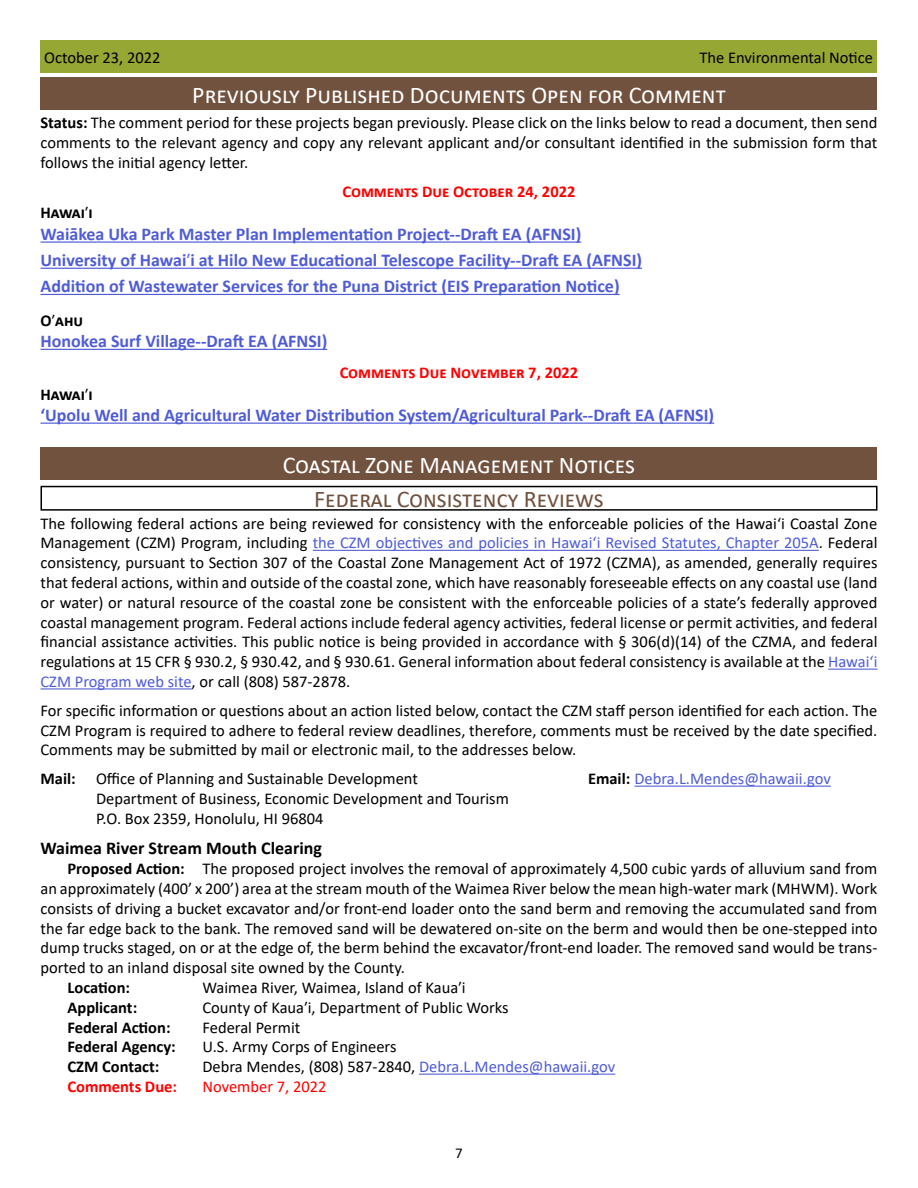
<style>
.page{position:relative;width:918px;height:1188px;background:#fff}
.page>*{position:absolute;margin:0;border:0;box-sizing:border-box;transform-origin:0 0}
.t1{font:24px "Calibri";color:#fff}
.t2{font:24px "Calibri";color:#71523e}
.t3{font:700 18px/26.2px "Calibri";color:#4f5cd6}
.t4{font:700 18px "Calibri";color:#000}
.t5{font:16.5px/19.8px "Calibri";color:#000;text-align:justify}
.t6{font:700 16.5px "Calibri";color:#000}
.t7{font:700 16.5px "Calibri";color:#f00}
.t8{font:16.5px "Calibri";color:#4f5cd6}
.t9{font:16.5px "Calibri";color:#f00}
.t10{font:15px "Calibri";color:#000}
.s1{font-weight:700}
.s2{font-weight:400}
.s3{color:#4f5cd6}
.s4{font-weight:700;color:#000}
</style>
<div class="page">
<div style="left:40px;top:40px;width:838px;height:33px;background:#96a733"></div>
<div style="left:40px;top:78px;width:838px;height:32px;background:#71523e"></div>
<hr style="left:40px;top:241px;width:541px;height:2px;background:#4f5cd6">
<hr style="left:40px;top:268px;width:602px;height:1px;background:#4f5cd6">
<hr style="left:40px;top:294px;width:580px;height:1px;background:#4f5cd6">
<hr style="left:40px;top:349px;width:287px;height:1px;background:#4f5cd6">
<hr style="left:40px;top:423px;width:674px;height:1px;background:#4f5cd6">
<div style="left:40px;top:448px;width:838px;height:32px;background:#71523e"></div>
<div style="left:40px;top:486px;width:838px;height:25px;border:2px solid #000"></div>
<hr style="left:313px;top:550px;width:506px;height:1px;background:#4f5cd6">
<hr style="left:828px;top:669px;width:50px;height:1px;background:#4f5cd6">
<hr style="left:40px;top:688px;width:152px;height:1px;background:#4f5cd6">
<hr style="left:634px;top:786px;width:197px;height:1px;background:#4f5cd6">
<hr style="left:419px;top:1074px;width:196px;height:1px;background:#4f5cd6">
<p class="t5" style="left:44px;top:47px;width:118px">October 23, 2022</p>
<p class="t5" style="left:699px;top:47px;width:175px">The Environmental Notice</p>
<h1 class="t1" style="left:192px;top:78px;width:535px">Previously Published Documents Open for Comment</h1>
<p class="t5" style="left:40px;top:113px;width:839px"><span class="s1">Status:</span> The comment period for these projects began previously. Please click on the links below to read a document, then send comments to the relevant agency and copy any relevant applicant and/or consultant identified in the submission form that follows the initial agency letter.</p>
<p class="t7" style="left:343px;top:180px;width:234px">Comments Due October 24, 2022</p>
<p class="t6" style="left:40px;top:201px;width:54px">Hawai<span class="s2">ʹ</span>i</p>
<p class="t3" style="left:40px;top:221px;width:603px">Waiākea Uka Park Master Plan Implementation Project--Draft EA (AFNSI)<br>University of Hawai<span class="s2">ʹ</span>i at Hilo New Educational Telescope Facility--Draft EA (AFNSI)<br>Addition of Wastewater Services for the Puna District (EIS Preparation Notice)</p>
<p class="t6" style="left:40px;top:309px;width:44px">O<span class="s2">ʹ</span>ahu</p>
<p class="t3" style="left:40px;top:328px;width:288px">Honokea Surf Village--Draft EA (AFNSI)</p>
<p class="t7" style="left:340px;top:361px;width:240px">Comments Due November 7, 2022</p>
<p class="t6" style="left:41px;top:382px;width:54px">Hawai<span class="s2">ʹ</span>i</p>
<p class="t3" style="left:40px;top:402px;width:675px">‘Upolu Well and Agricultural Water Distribution System/Agricultural Park--Draft EA (AFNSI)</p>
<h1 class="t1" style="left:283px;top:448px;width:354px">Coastal Zone Management Notices</h1>
<h1 class="t2" style="left:314px;top:483px;width:291px">Federal Consistency Reviews</h1>
<p class="t5" style="left:40px;top:513px;width:839px">The following federal actions are being reviewed for consistency with the enforceable policies of the Hawaiʻi Coastal Zone Management (CZM) Program, including <span class="s3">the CZM objectives and policies in Hawaiʻi Revised Statutes, Chapter 205A</span>. Federal consistency, pursuant to Section 307 of the Coastal Zone Management Act of 1972 (CZMA), as amended, generally requires that federal actions, within and outside of the coastal zone, which have reasonably foreseeable effects on any coastal use (land or water) or natural resource of the coastal zone be consistent with the enforceable policies of a state’s federally approved coastal management program. Federal actions include federal agency activities, federal license or permit activities, and federal financial assistance activities. This public notice is being provided in accordance with § 306(d)(14) of the CZMA, and federal regulations at 15 CFR § 930.2, § 930.42, and § 930.61. General information about federal consistency is available at the <span class="s3">Hawaiʻi CZM Program web site</span>, or call (808) 587-2878.</p>
<p class="t5" style="left:40px;top:700px;width:838px">For specific information or questions about an action listed below, contact the CZM staff person identified for each action. The CZM Program is required to adhere to federal review deadlines, therefore, comments must be received by the date specified.<br>Comments may be submitted by mail or electronic mail, to the addresses below.</p>
<p class="t5" style="left:40px;top:768px;width:379px"><span class="s1">Mail:</span> Office of Planning and Sustainable Development</p>
<p class="t8" style="left:588px;top:767px;width:244px"><span class="s4">Email:</span> Debra.L.Mendes@hawaii.gov</p>
<p class="t5" style="left:96px;top:788px;width:414px">Department of Business, Economic Development and Tourism<br>P.O. Box 2359, Honolulu, HI 96804</p>
<p class="t4" style="left:40px;top:836px;width:283px">Waimea River Stream Mouth Clearing</p>
<p class="t5" style="left:40px;top:858px;width:839px;text-indent:27px"><span class="s1">Proposed Action:</span> The proposed project involves the removal of approximately 4,500 cubic yards of alluvium sand from an approximately (400’ x 200’) area at the stream mouth of the Waimea River below the mean high-water mark (MHWM). Work consists of driving a bucket excavator and/or front-end loader onto the sand berm and removing the accumulated sand from the far edge back to the bank. The removed sand will be dewatered on-site on the berm and would then be one-stepped into dump trucks staged, on or at the edge of, the berm behind the excavator/front-end loader. The removed sand would be trans&shy;ported to an inland disposal site owned by the County.</p>
<p class="t6" style="left:67px;top:976px;width:64px">Location:</p>
<p class="t5" style="left:202px;top:977px;width:265px">Waimea River, Waimea, Island of Kauaʹi</p>
<p class="t6" style="left:67px;top:996px;width:71px">Applicant:</p>
<p class="t5" style="left:202px;top:997px;width:308px">County of Kauaʹi, Department of Public Works</p>
<p class="t6" style="left:67px;top:1016px;width:105px">Federal Action:</p>
<p class="t5" style="left:202px;top:1017px;width:99px">Federal Permit</p>
<p class="t6" style="left:67px;top:1035px;width:110px">Federal Agency:</p>
<p class="t5" style="left:202px;top:1037px;width:196px">U.S. Army Corps of Engineers</p>
<p class="t6" style="left:67px;top:1055px;width:93px">CZM Contact:</p>
<p class="t5" style="left:202px;top:1056px;width:414px">Debra Mendes, (808) 587-2840, <span class="s3">Debra.L.Mendes@hawaii.gov</span></p>
<p class="t7" style="left:67px;top:1075px;width:111px">Comments Due:</p>
<p class="t9" style="left:202px;top:1075px;width:126px">November 7, 2022</p>
<p class="t10" style="left:455px;top:1143px;width:9px">7</p>
</div>
